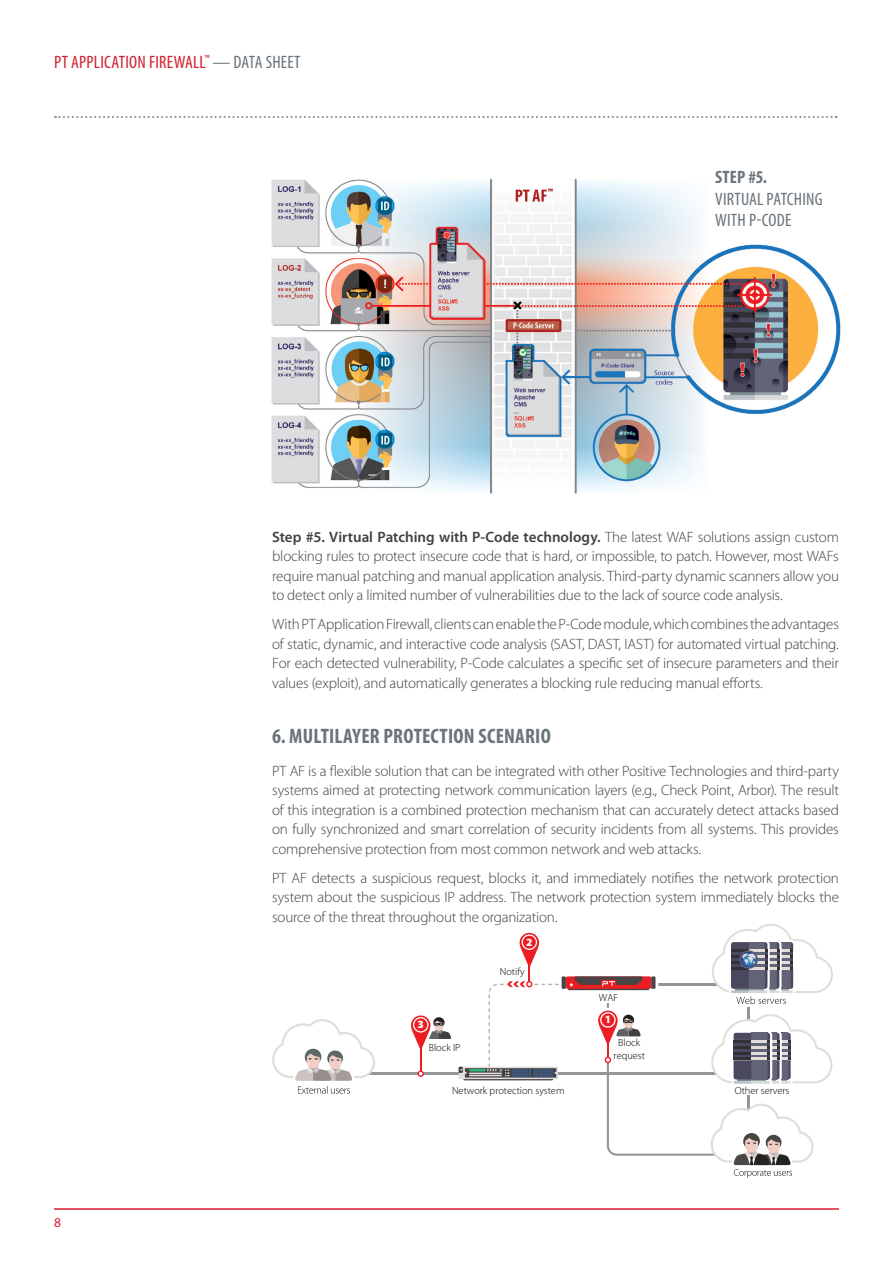
<style>
.page{position:relative;width:893px;height:1263px;background:#fff}
.page>*{position:absolute;margin:0;border:0;box-sizing:border-box;transform-origin:0 0}
.t1{font:700 condensed 21px "Myriad Pro";letter-spacing:.01em;color:#6a747b}
.t2{font:condensed 18px "Myriad Pro";letter-spacing:.01em;color:#d0202e}
.t3{font:condensed 18px/21.6px "Myriad Pro";letter-spacing:.01em;color:#6a747b}
.t4{font:700 condensed 18px "Myriad Pro";color:#6a747b}
.t5{font:300 15px/19.5px "Myriad Pro";letter-spacing:-.015em;color:#414042;text-align:justify}
.t6{font:13.5px "Myriad Pro";color:#da1a35}
.t7{font:900 11.1px "Myriad Pro";color:#fff}
.t8{font:300 10.35px/12.5px "Myriad Pro";color:#000;text-align:center}
.s1{color:#6a747b}
.s2{font-weight:600}
</style>
<div class="page">
<hr style="left:54px;top:1208px;width:785px;height:2px;background:#da1a35">
<svg style="left:55px;top:116px;width:782px;height:2px"></svg>
<img style="left:271px;top:178px;width:570px;height:316px">
<hr style="left:353px;top:1073px;width:373px;height:2px;background:#939598">
<svg style="left:411px;top:1015px;width:40px;height:38px"></svg>
<hr style="left:420px;top:1038px;width:1px;height:36px;background:#ed1d24">
<svg style="left:418px;top:1070px;width:6px;height:7px"></svg>
<svg style="left:272px;top:1019px;width:103px;height:75px"></svg>
<svg style="left:459px;top:924px;width:374px;height:254px"></svg>
<p class="t2" style="left:54px;top:52px;width:248px">PT APPLICATION FIREWALL<sup>™</sup> <span class="s1">— DATA SHEET</span></p>
<p class="t4" style="left:715px;top:167px;width:53px">STEP #5.</p>
<p class="t3" style="left:715px;top:188px;width:109px">VIRTUAL PATCHING<br>WITH P-CODE</p>
<p class="t5" style="left:272px;top:527px;width:568px"><span class="s2">Step #5. Virtual Patching with P-Code technology.</span> The latest WAF solutions assign custom blocking rules to protect insecure code that is hard, or impossible, to patch. However, most WAFs require manual patching and manual application analysis. Third-party dynamic scanners allow you to detect only a limited number of vulnerabilities due to the lack of source code analysis.</p>
<p class="t5" style="left:272px;top:615px;width:568px">With PT Application Firewall, clients can enable the P-Code module, which combines the advantages of static, dynamic, and interactive code analysis (SAST, DAST, IAST) for automated virtual patching.<br>For each detected vulnerability, P-Code calculates a specific set of insecure parameters and their values (exploit), and automatically generates a blocking rule reducing manual efforts.</p>
<h1 class="t1" style="left:272px;top:724px;width:280px">6. MULTILAYER PROTECTION SCENARIO</h1>
<p class="t5" style="left:272px;top:761px;width:568px">PT AF is a flexible solution that can be integrated with other Positive Technologies and third-party systems aimed at protecting network communication layers (e.g., Check Point, Arbor). The result of this integration is a combined protection mechanism that can accurately detect attacks based on fully synchronized and smart correlation of security incidents from all systems. This provides comprehensive protection from most common network and web attacks.</p>
<p class="t5" style="left:272px;top:868px;width:568px">PT AF detects a suspicious request, blocks it, and immediately notifies the network protection system about the suspicious IP address. The network protection system immediately blocks the source of the threat throughout the organization.</p>
<p class="t7" style="left:526px;top:935px;width:8px">2</p>
<p class="t6" style="left:54px;top:1215px;width:8px">8</p>
<p class="t8" style="left:500px;top:965px;width:26px">Notify</p>
<p class="t8" style="left:599px;top:991px;width:21px">WAF</p>
<p class="t7" style="left:418px;top:1018px;width:8px">3</p>
<p class="t7" style="left:605px;top:1013px;width:8px">1</p>
<p class="t8" style="left:429px;top:1041px;width:33px">Block IP</p>
<p class="t8" style="left:614px;top:1036px;width:33px">Block request</p>
<p class="t8" style="left:452px;top:1084px;width:114px">Network protection system</p>
<p class="t8" style="left:735px;top:1084px;width:56px">Other servers</p>
</div>
